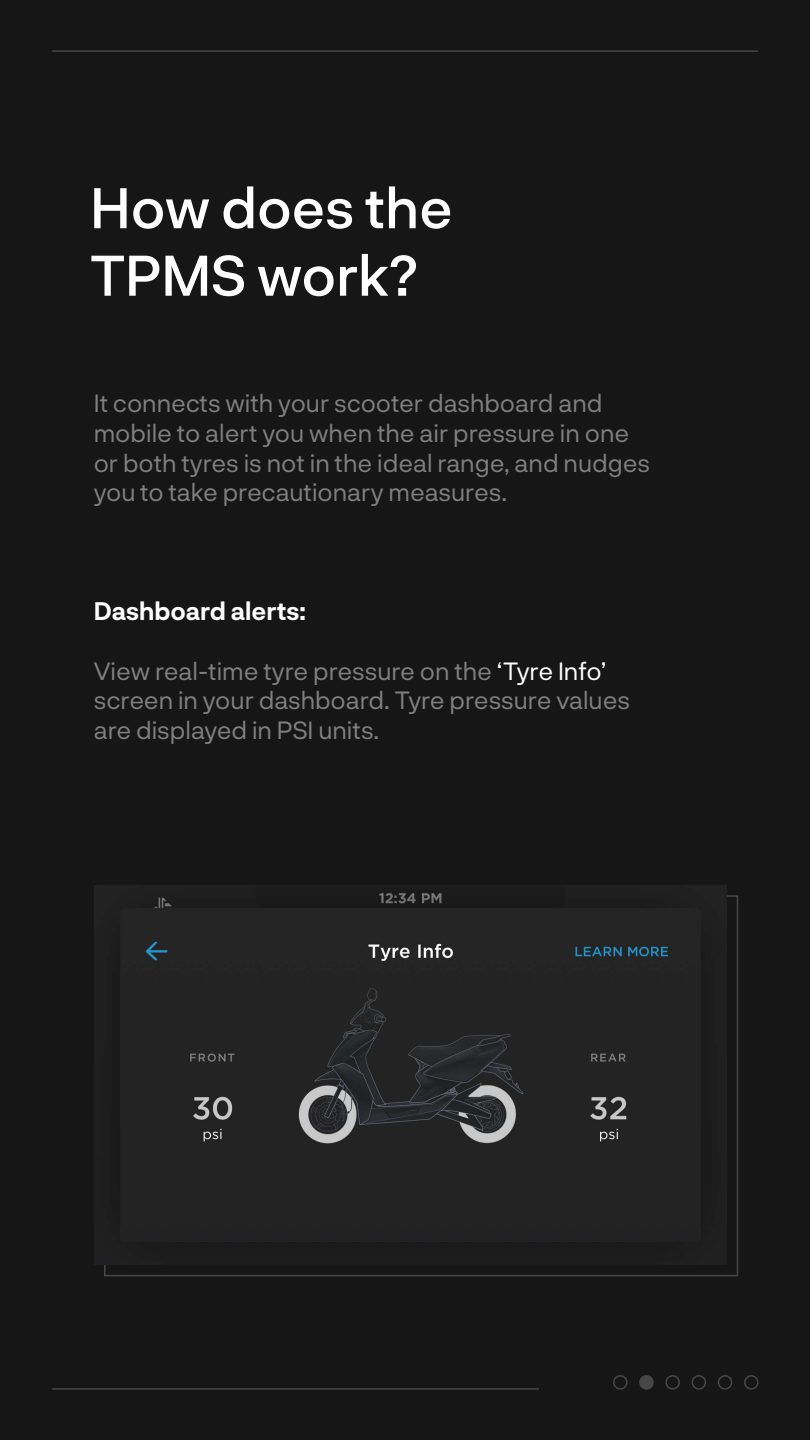
<style>
.page{position:relative;width:810px;height:1440px;background:#161616}
.page>*{position:absolute;margin:0;border:0;box-sizing:border-box;transform-origin:0 0}
.t1{font:500 56.25px/67.5px "Neurial Grotesk";color:#fff}
.t2{font:24.75px/29.7px "Neurial Grotesk";color:#7f7f7f}
.t3{font:700 24.75px "Neurial Grotesk";color:#fff}
.s1{color:#fff}
</style>
<div class="page">
<img style="left:94px;top:885px;width:633px;height:380px">
<hr style="left:52px;top:50px;width:706px;height:2px;background:#474747">
<hr style="left:52px;top:1388px;width:487px;height:2px;background:#474747">
<div style="left:744px;top:1375px;width:15px;height:15px;border:2px solid #474747;border-radius:7px"></div>
<div style="left:718px;top:1375px;width:14px;height:15px;border:2px solid #474747;border-radius:7px"></div>
<div style="left:692px;top:1375px;width:14px;height:15px;border:2px solid #474747;border-radius:7px"></div>
<div style="left:665px;top:1375px;width:15px;height:15px;border:2px solid #474747;border-radius:7px"></div>
<div style="left:640px;top:1376px;width:13px;height:13px;background:#474747;border-radius:7px"></div>
<div style="left:639px;top:1375px;width:15px;height:15px;border:2px solid #474747;border-radius:7px"></div>
<div style="left:613px;top:1375px;width:15px;height:15px;border:2px solid #474747;border-radius:7px"></div>
<h1 class="t1" style="left:90px;top:171px;width:364px">How does the<br>TPMS work?</h1>
<p class="t2" style="left:94px;top:387px;width:558px">It connects with your scooter dashboard and mobile to alert you when the air pressure in one or both tyres is not in the ideal range, and nudges you to take precautionary measures.</p>
<p class="t3" style="left:94px;top:593px;width:214px">Dashboard alerts:</p>
<p class="t2" style="left:94px;top:655px;width:538px">View real-time tyre pressure on the <span class="s1">‘Tyre Info’ </span>screen in your dashboard. Tyre pressure values are displayed in PSI units.</p>
</div>
